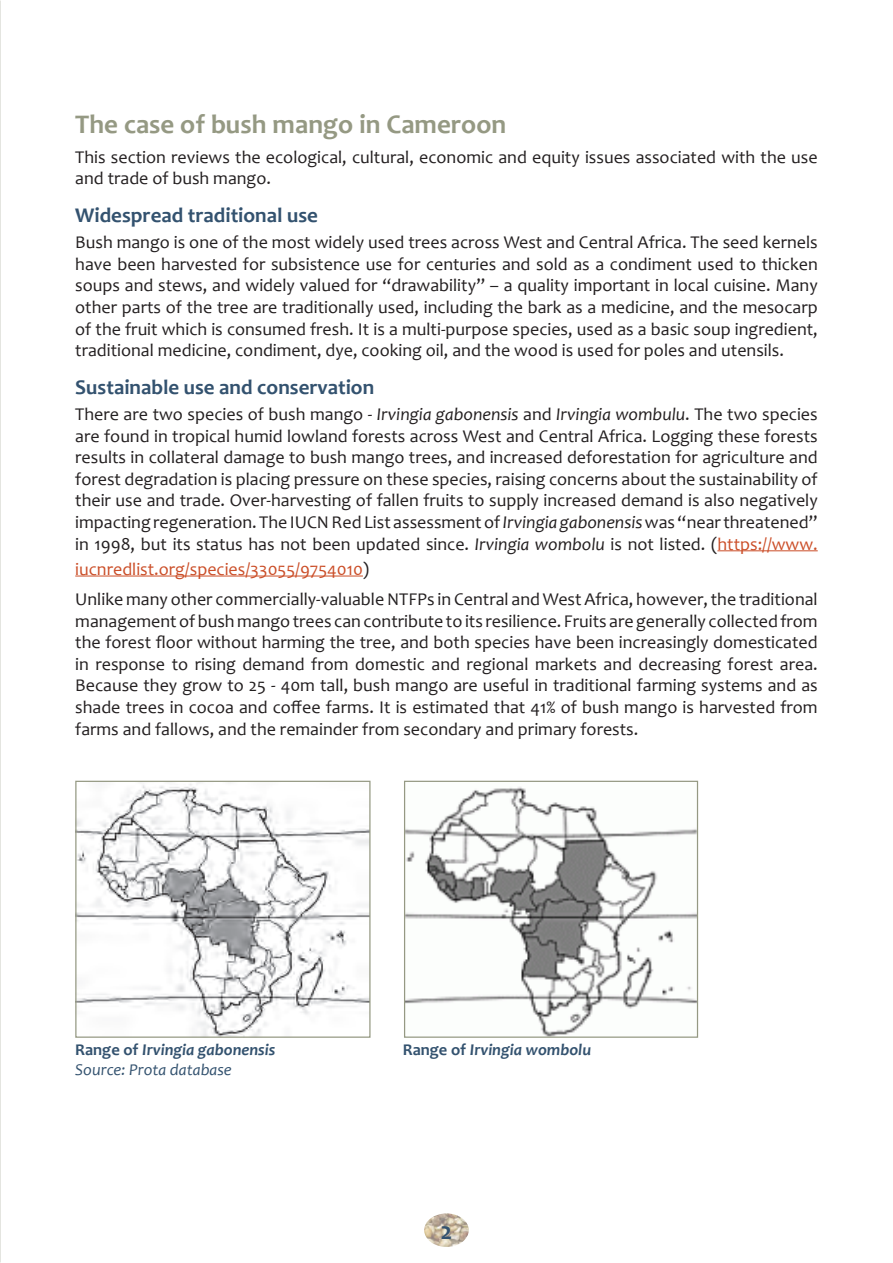
<style>
.page{position:relative;width:893px;height:1263px;background:#fff}
.page>*{position:absolute;margin:0;border:0;box-sizing:border-box;transform-origin:0 0}
.t1{font:700 27px "Candara";color:#959983}
.t2{font:700 24.9px "Candara";color:#33526f}
.t3{font:700 21px "Candara";color:#33526f}
.t4{font:18px/21.6px "Candara";color:#231f20;text-align:justify}
.t5{font:18px "Candara";color:#cb4e28}
.t6{font:italic 700 16.5px "Candara";color:#33526f}
.t7{font:italic 16.5px "Candara";color:#33526f}
.s1{font-style:italic}
.s2{color:#cb4e28}
.s3{color:#231f20}
.s4{font-style:normal}
</style>
<div class="page">
<hr style="left:717px;top:551px;width:101px;height:1px;background:#cb4e28">
<hr style="left:75px;top:576px;width:288px;height:1px;background:#cb4e28">
<img style="left:77px;top:784px;width:292px;height:252px">
<div style="left:75px;top:781px;width:296px;height:257px;border:1px solid #959983"></div>
<img style="left:406px;top:786px;width:290px;height:250px">
<div style="left:404px;top:781px;width:294px;height:257px;border:1px solid #959983"></div>
<img style="left:424px;top:1213px;width:45px;height:34px">
<p class="t1" style="left:75px;top:107px;width:433px">The case of bush mango in Cameroon</p>
<p class="t4" style="left:75px;top:146px;width:744px">This section reviews the ecological, cultural, economic and equity issues associated with the use and trade of bush mango.</p>
<p class="t3" style="left:75px;top:202px;width:244px">Widespread traditional use</p>
<p class="t4" style="left:75px;top:231px;width:744px">Bush mango is one of the most widely used trees across West and Central Africa. The seed kernels have been harvested for subsistence use for centuries and sold as a condiment used to thicken soups and stews, and widely valued for “drawability” – a quality important in local cuisine. Many other parts of the tree are traditionally used, including the bark as a medicine, and the mesocarp of the fruit which is consumed fresh. It is a multi-purpose species, used as a basic soup ingredient, traditional medicine, condiment, dye, cooking oil, and the wood is used for poles and utensils.</p>
<p class="t3" style="left:75px;top:374px;width:300px">Sustainable use and conservation</p>
<p class="t4" style="left:75px;top:403px;width:744px">There are two species of bush mango - <span class="s1">Irvingia gabonensis</span> and <span class="s1">Irvingia wombulu</span>. The two species are found in tropical humid lowland forests across West and Central Africa. Logging these forests results in collateral damage to bush mango trees, and increased deforestation for agriculture and forest degradation is placing pressure on these species, raising concerns about the sustainability of their use and trade. Over-harvesting of fallen fruits to supply increased demand is also negatively impacting regeneration. The IUCN Red List assessment of <span class="s1">Irvingia gabonensis</span> was “near threatened” in 1998, but its status has not been updated since. <span class="s1">Irvingia wombolu</span> is not listed. (<span class="s2">https://www.</span></p>
<p class="t5" style="left:75px;top:558px;width:296px">iucnredlist.org/species/33055/9754010<span class="s3">)</span></p>
<p class="t4" style="left:75px;top:588px;width:744px">Unlike many other commercially-valuable NTFPs in Central and West Africa, however, the traditional management of bush mango trees can contribute to its resilience. Fruits are generally collected from the forest floor without harming the tree, and both species have been increasingly domesticated in response to rising demand from domestic and regional markets and decreasing forest area.<br>Because they grow to 25 - 40m tall, bush mango are useful in traditional farming systems and as shade trees in cocoa and coffee farms. It is estimated that 41% of bush mango is harvested from farms and fallows, and the remainder from secondary and primary forests.</p>
<p class="t6" style="left:75px;top:1040px;width:201px"><span class="s4">Range of</span> Irvingia gabonensis</p>
<p class="t6" style="left:403px;top:1040px;width:190px"><span class="s4">Range of</span> Irvingia wombolu</p>
<p class="t7" style="left:75px;top:1059px;width:158px">Source: Prota database</p>
<p class="t2" style="left:440px;top:1215px;width:13px">2</p>
</div>
